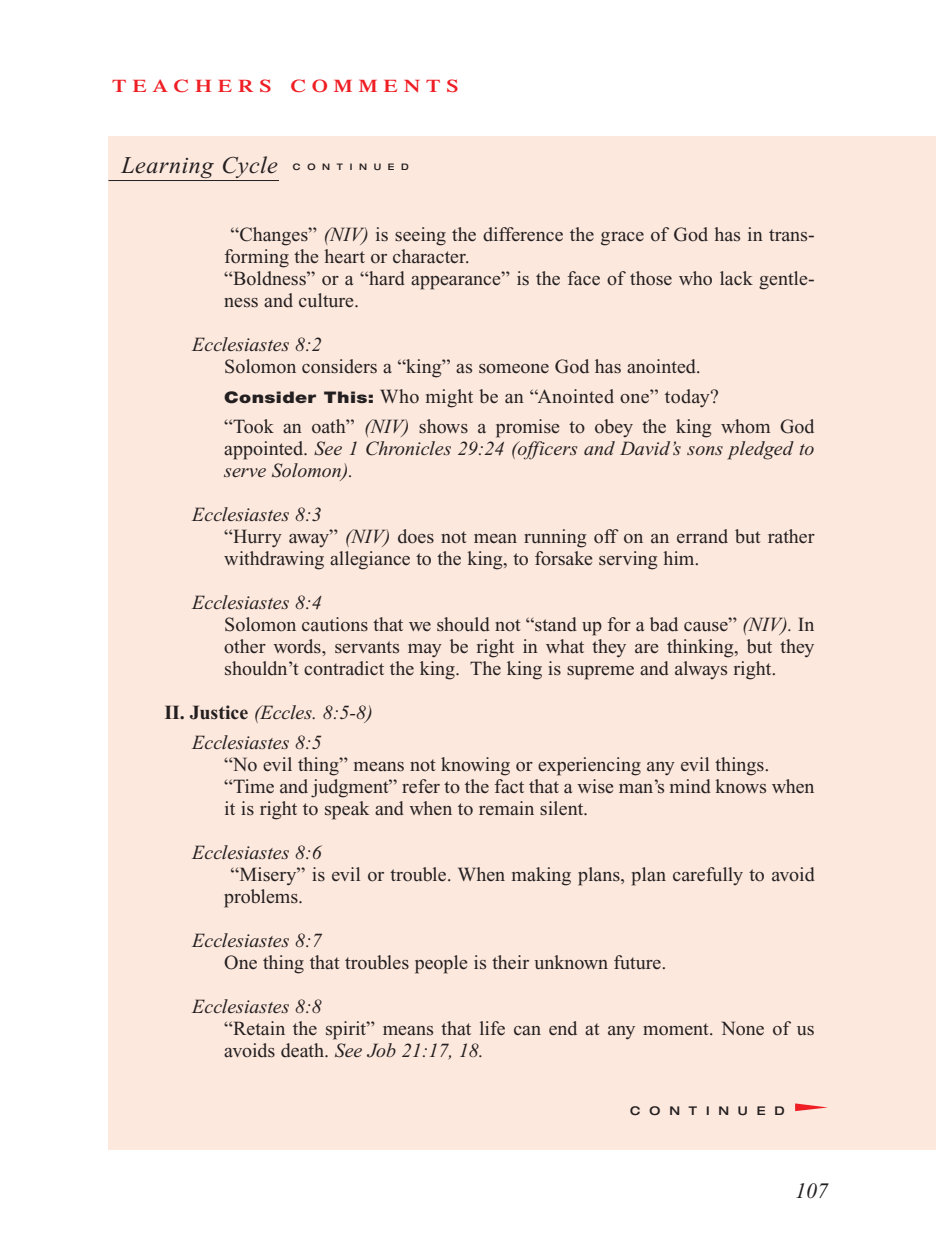
<style>
.page{position:relative;width:936px;height:1260px;background:#fff}
.page>*{position:absolute;margin:0;border:0;box-sizing:border-box;transform-origin:0 0}
.t1{font:italic 24px "Times New Roman";letter-spacing:.025em;color:#231f20}
.t2{font:italic 22px "Times New Roman";color:#231f20}
.t3{font:20px/22px "Times New Roman";color:#231f20}
.t4{font:italic 20px/22px "Times New Roman";color:#231f20}
.t5{font:600 18px "Times";letter-spacing:.265em;color:#ee1e24;scale:1.2 1}
.t6{font:500 expanded 12px "Helvetica Neue";letter-spacing:.74em;color:#231f20}
.t7{font:500 expanded 9px "Helvetica Neue";letter-spacing:.74em;color:#231f20}
.s1{font-style:italic}
.s2{font-family:"Helvetica Neue";font-weight:900;font-size:16px}
.s3{font-style:normal}
.s4{font-weight:700;font-style:normal}
</style>
<div class="page">
<div style="left:109px;top:136px;width:827px;height:1013px;background:#fde8dd"></div>
<svg style="left:795px;top:1103px;width:33px;height:8px"></svg>
<hr style="left:108px;top:180px;width:171px;height:1px;background:#231f20">
<p class="t5" style="left:112px;top:80px;width:290px">TEACHERS COMMENTS</p>
<p class="t1" style="left:121px;top:156px;width:158px">Learning Cycle</p>
<p class="t7" style="left:293px;top:164px;width:117px">CONTINUED</p>
<p class="t3" style="left:224px;top:225px;width:592px;text-indent:6px">“Changes” <span class="s1">(NIV)</span> is seeing the difference the grace of God has in trans&shy;forming the heart or character.<br>“Boldness” or a “hard appearance” is the face of those who lack gentle&shy;ness and culture.</p>
<p class="t4" style="left:192px;top:335px;width:131px">Ecclesiastes 8:2</p>
<p class="t3" style="left:224px;top:353px;width:592px;line-height:30px">Solomon considers a “king” as someone God has anointed.<br><span class="s2">Consider This:</span> Who might be an “Anointed one” today?<br>“Took an oath” <span class="s1">(NIV)</span> shows a promise to obey the king whom God</p>
<p class="t4" style="left:224px;top:439px;width:592px"><span class="s3">appointed.</span> See 1 Chronicles 29:24 (officers and David’s sons pledged to serve Solomon).</p>
<p class="t3" style="left:224px;top:505px;width:592px;text-indent:-32px"><span class="s1">Ecclesiastes 8:3<br></span>“Hurry away” <span class="s1">(NIV)</span> does not mean running off on an errand but rather withdrawing allegiance to the king, to forsake serving him.</p>
<p class="t3" style="left:224px;top:593px;width:592px;text-indent:-32px"><span class="s1">Ecclesiastes 8:4<br></span>Solomon cautions that we should not “stand up for a bad cause” <span class="s1">(NIV).</span> In other words, servants may be right in what they are thinking, but they shouldn’t contradict the king. The king is supreme and always right.</p>
<p class="t4" style="left:192px;top:699px;width:182px;line-height:30px;text-indent:-28px"><span class="s4">II. Justice</span> (Eccles. 8:5-8)<br>Ecclesiastes 8:5</p>
<p class="t3" style="left:224px;top:755px;width:592px">“No evil thing” means not knowing or experiencing any evil things. “Time and judgment” refer to the fact that a wise man’s mind knows when it is right to speak and when to remain silent.</p>
<p class="t4" style="left:192px;top:843px;width:131px">Ecclesiastes 8:6</p>
<p class="t3" style="left:224px;top:865px;width:592px;text-indent:6px">“Misery” is evil or trouble. When making plans, plan carefully to avoid problems.</p>
<p class="t4" style="left:192px;top:931px;width:131px">Ecclesiastes 8:7</p>
<p class="t3" style="left:224px;top:953px;width:444px">One thing that troubles people is their unknown future.</p>
<p class="t4" style="left:192px;top:997px;width:131px">Ecclesiastes 8:8</p>
<p class="t3" style="left:224px;top:1019px;width:592px">“Retain the spirit” means that life can end at any moment. None of us avoids death. <span class="s1">See Job 21:17, 18.</span></p>
<p class="t6" style="left:630px;top:1106px;width:156px">CONTINUED</p>
<p class="t2" style="left:795px;top:1182px;width:34px">107</p>
</div>
